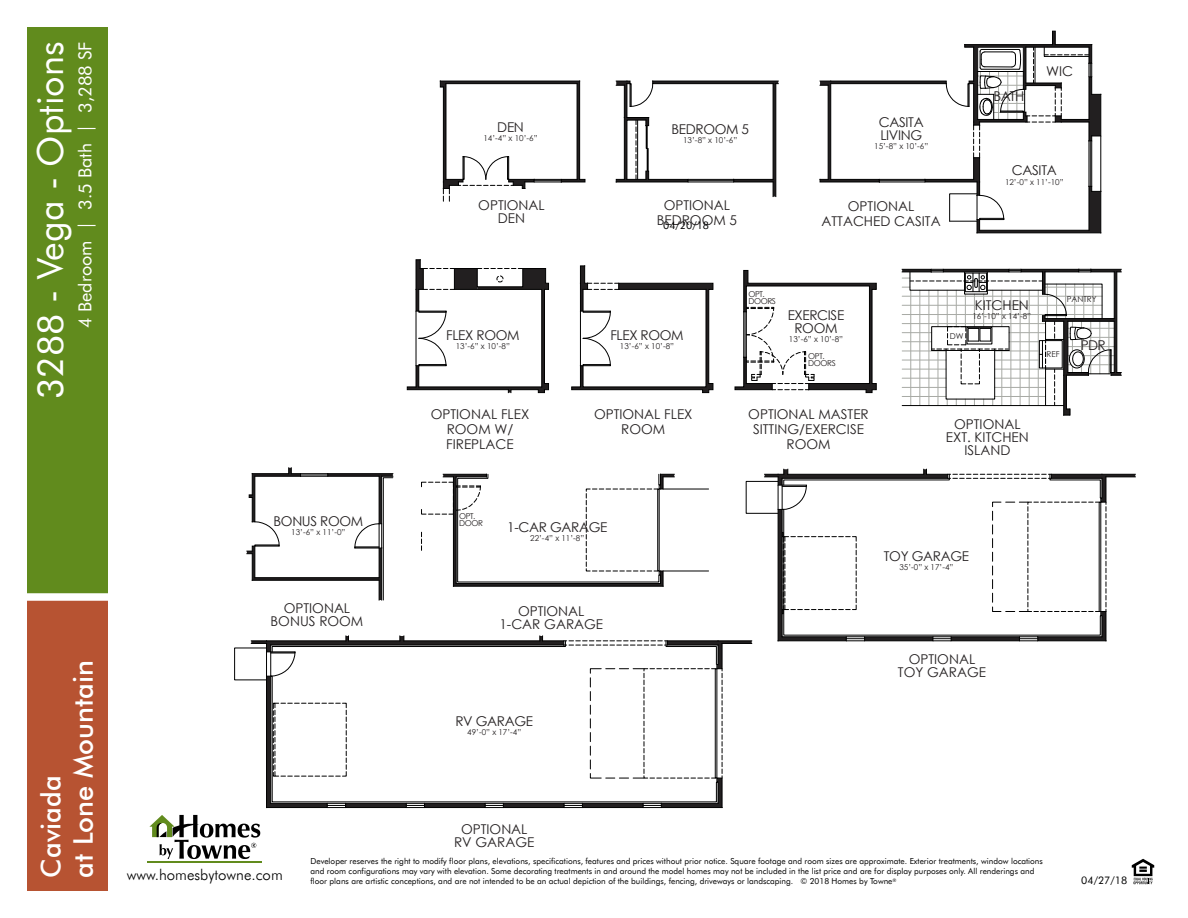
<style>
.page{position:relative;width:1188px;height:918px;background:#fff}
.page>*{position:absolute;margin:0;border:0;box-sizing:border-box;transform-origin:0 0}
.t1{font:36px "Futura BT";color:#fff}
.t2{font:500 27px/32.4px "Futura BT";color:#fff}
.t3{font:18px "Futura BT";color:#fff}
.t4{font:300 15px "Futura BT";color:#000}
.t5{font:13.5px/13px "Century Gothic";color:#231f20;text-align:center}
.t6{font:13.5px/13px "Century Gothic";letter-spacing:-.025em;color:#231f20;text-align:center}
.t7{font:10.5px "Futura BT";color:#000}
.t8{font:8.25px/9.9px "Futura BT";color:#000}
.t9{font:8.1px/7.2px "Century Gothic";color:#231f20}
.t10{font:8.1px/7.2px "Century Gothic";letter-spacing:-.05em;color:#231f20}
.t11{font:4.8px "Futura BT";color:#000}
</style>
<div class="page">
<svg style="left:1132px;top:859px;width:22px;height:25px"></svg>
<hr style="left:148px;top:862px;width:114px;height:1px;background:#618b1d">
<svg style="left:149px;top:815px;width:111px;height:44px"></svg>
<div style="left:27px;top:597px;width:81px;height:294px;background:#b75332"></div>
<div style="left:27px;top:27px;width:81px;height:570px;background:#618b1d"></div>
<div style="left:27px;top:593px;width:81px;height:8px;background:#fff"></div>
<hr style="left:663px;top:571px;width:46px;height:1px;background:#000">
<hr style="left:663px;top:489px;width:46px;height:1px;background:#000">
<hr style="left:1101px;top:136px;width:1px;height:55px;background:#000">
<div style="left:746px;top:481px;width:32px;height:33px;border:1px solid #000"></div>
<div style="left:234px;top:648px;width:33px;height:32px;border:1px solid #000"></div>
<svg style="left:616px;top:80px;width:162px;height:117px"></svg>
<hr style="left:624px;top:85px;width:1px;height:33px;background:#000">
<hr style="left:627px;top:84px;width:1px;height:34px;background:#000">
<hr style="left:624px;top:118px;width:1px;height:61px;background:#000">
<svg style="left:247px;top:468px;width:146px;height:133px"></svg>
<svg style="left:902px;top:269px;width:219px;height:147px"></svg>
<hr style="left:1091px;top:269px;width:30px;height:1px;background:#000">
<hr style="left:1114px;top:272px;width:1px;height:47px;background:#000">
<hr style="left:1114px;top:321px;width:1px;height:52px;background:#000">
<hr style="left:1117px;top:272px;width:1px;height:101px;background:#000">
<hr style="left:977px;top:233px;width:124px;height:1px;background:#000">
<svg style="left:440px;top:80px;width:146px;height:121px"></svg>
<svg style="left:765px;top:469px;width:370px;height:173px"></svg>
<svg style="left:251px;top:636px;width:501px;height:172px"></svg>
<svg style="left:421px;top:474px;width:253px;height:113px"></svg>
<svg style="left:734px;top:270px;width:143px;height:123px"></svg>
<hr style="left:809px;top:389px;width:57px;height:1px;background:#000">
<svg style="left:571px;top:265px;width:143px;height:128px"></svg>
<svg style="left:407px;top:259px;width:142px;height:134px"></svg>
<svg style="left:819px;top:31px;width:282px;height:202px"></svg>
<h1 class="t1" style="left:27px;top:399px;width:359px;rotate:-90deg">3288 - Vega - Options</h1>
<h3 class="t3" style="left:74px;top:328px;width:288px;rotate:-90deg">4 Bedroom | 3.5 Bath | 3,288 SF</h3>
<h2 class="t2" style="left:34px;top:878px;width:219px;rotate:-90deg">Caviada<br>at Lone Mountain</h2>
<h3 class="t5" style="left:497px;top:121px;width:28px">DEN</h3>
<p class="t9" style="left:483px;top:135px;width:56px">14’-4” x 10’-6”</p>
<h3 class="t6" style="left:671px;top:122px;width:79px">BEDROOM 5</h3>
<p class="t9" style="left:683px;top:136px;width:56px">13’-8” x 10’-6”</p>
<h3 class="t5" style="left:478px;top:199px;width:68px">OPTIONAL<br>DEN</h3>
<h3 class="t5" style="left:657px;top:198px;width:82px;line-height:14.9px">OPTIONAL<br>BEDROOM 5</h3>
<p class="t7" style="left:663px;top:219px;width:47px">04/20/18</p>
<h3 class="t6" style="left:879px;top:115px;width:46px;text-align:left">CASITA<br>LIVING</h3>
<p class="t9" style="left:874px;top:142px;width:56px">15’-8” x 10’-6”</p>
<h3 class="t5" style="left:822px;top:198px;width:121px;line-height:14.9px">OPTIONAL<br>ATTACHED CASITA</h3>
<h3 class="t5" style="left:994px;top:90px;width:32px">BATH</h3>
<h3 class="t5" style="left:1046px;top:64px;width:28px">WIC</h3>
<h3 class="t5" style="left:1012px;top:164px;width:46px">CASITA</h3>
<p class="t9" style="left:1005px;top:178px;width:60px">12’-0” x 11’-10”</p>
<h3 class="t6" style="left:446px;top:328px;width:75px">FLEX ROOM</h3>
<p class="t9" style="left:456px;top:342px;width:56px">13’-6” x 10’-8”</p>
<h3 class="t6" style="left:610px;top:328px;width:75px">FLEX ROOM</h3>
<p class="t9" style="left:620px;top:342px;width:56px">13’-6” x 10’-8”</p>
<p class="t10" style="left:749px;top:291px;width:29px">OPT.<br>DOORS</p>
<h3 class="t6" style="left:788px;top:308px;width:58px">EXERCISE<br>ROOM</h3>
<p class="t9" style="left:789px;top:335px;width:56px">13’-6” x 10’-8”</p>
<p class="t10" style="left:808px;top:352px;width:29px">OPT.<br>DOORS</p>
<p class="t9" style="left:950px;top:332px;width:15px">DW</p>
<h3 class="t5" style="left:975px;top:299px;width:56px">KITCHEN</h3>
<p class="t9" style="left:972px;top:313px;width:60px">16’-10” x 14’-8”</p>
<p class="t9" style="left:1067px;top:296px;width:31px">PANTRY</p>
<p class="t9" style="left:1046px;top:351px;width:15px">REF</p>
<h3 class="t5" style="left:1081px;top:339px;width:26px">PDR</h3>
<h3 class="t6" style="left:274px;top:514px;width:91px">BONUS ROOM</h3>
<p class="t9" style="left:291px;top:528px;width:56px">13’-6” x 11’-0”</p>
<h3 class="t5" style="left:271px;top:601px;width:94px">OPTIONAL<br>BONUS ROOM</h3>
<h3 class="t5" style="left:431px;top:407px;width:100px;line-height:14.9px">OPTIONAL FLEX<br>ROOM W/<br>FIREPLACE</h3>
<h3 class="t5" style="left:594px;top:407px;width:100px;line-height:14.9px">OPTIONAL FLEX<br>ROOM</h3>
<h3 class="t5" style="left:748px;top:407px;width:122px;line-height:14.9px">OPTIONAL MASTER<br>SITTING/EXERCISE<br>ROOM</h3>
<h3 class="t5" style="left:946px;top:417px;width:84px">OPTIONAL<br>EXT. KITCHEN<br>ISLAND</h3>
<p class="t9" style="left:459px;top:512px;width:25px">OPT.<br>DOOR</p>
<h3 class="t6" style="left:507px;top:520px;width:102px">1-CAR GARAGE</h3>
<p class="t9" style="left:530px;top:534px;width:56px">22’-4” x 11’-8”</p>
<h3 class="t5" style="left:499px;top:604px;width:105px">OPTIONAL<br>1-CAR GARAGE</h3>
<h3 class="t6" style="left:455px;top:714px;width:79px">RV GARAGE</h3>
<p class="t9" style="left:467px;top:728px;width:56px">49’-0” x 17’-4”</p>
<h3 class="t6" style="left:884px;top:549px;width:87px">TOY GARAGE</h3>
<p class="t9" style="left:899px;top:563px;width:56px">35’-0” x 17’-4”</p>
<h3 class="t5" style="left:898px;top:652px;width:90px">OPTIONAL<br>TOY GARAGE</h3>
<h3 class="t5" style="left:454px;top:822px;width:82px">OPTIONAL<br>RV GARAGE</h3>
<p class="t8" style="left:310px;top:856px;width:734px">Developer reserves the right to modify floor plans, elevations, specifications, features and prices without prior notice. Square footage and room sizes are approximate. Exterior treatments, window locations and room configurations may vary with elevation. Some decorating treatments in and around the model homes may not be included in the list price and are for display purposes only. All renderings and floor plans are artistic conceptions, and are not intended to be an actual depiction of the buildings, fencing, driveways or landscaping. © 2018 Homes by Towne</p>
<h3 class="t4" style="left:127px;top:865px;width:158px">www.homesbytowne.com</h3>
<p class="t11" style="left:893px;top:877px;width:6px">®</p>
<p class="t7" style="left:1081px;top:874px;width:47px">04/27/18</p>
</div>
